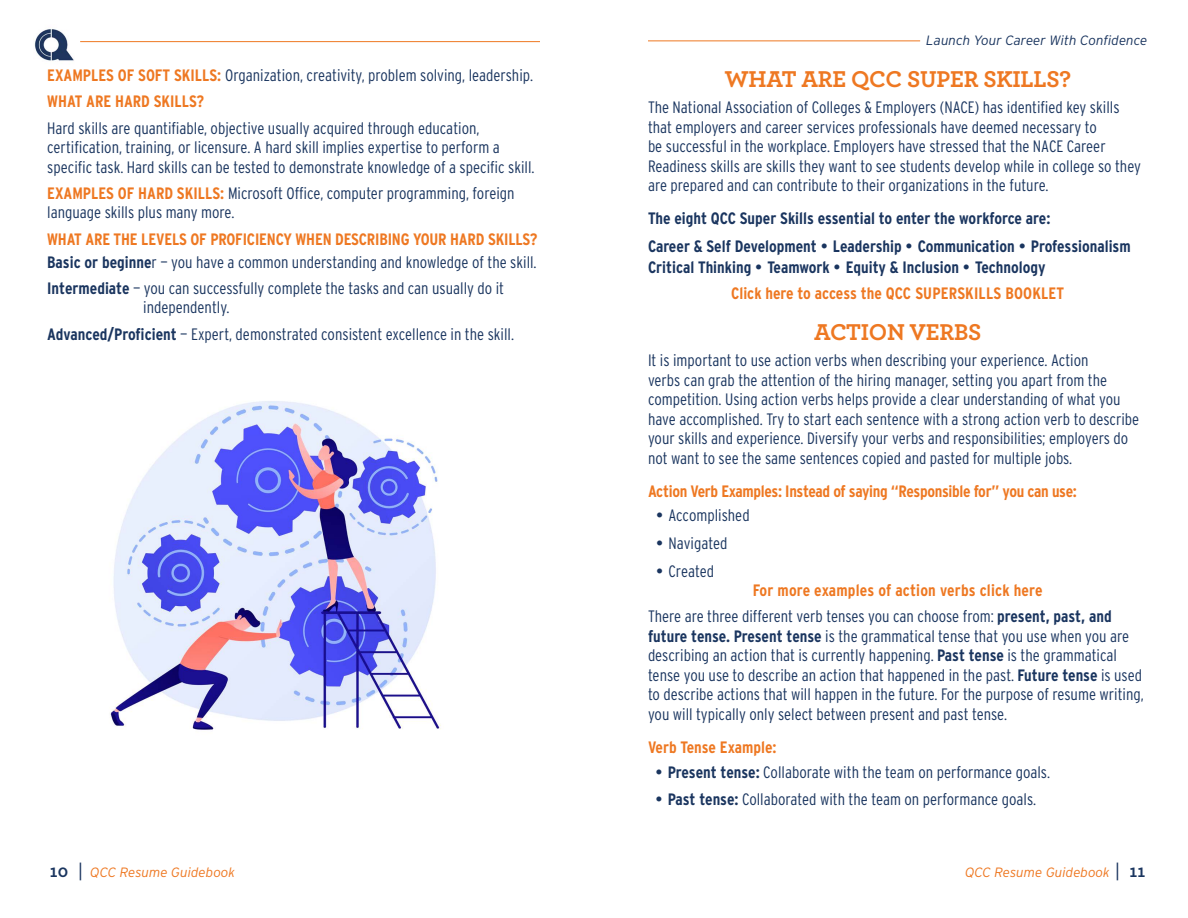
<style>
.page{position:relative;width:1188px;height:918px;background:#fff}
.page>*{position:absolute;margin:0;border:0;box-sizing:border-box;transform-origin:0 0}
.Head{font:700 24px "Archer Pro";letter-spacing:-.01em;color:#ee7822}
.Texts_Blue{font:300 condensed 16.5px/19.5px "Interstate";color:#1a355f}
.Bold_Texts{font:700 condensed 16.5px/21px "Interstate";color:#1a355f}
.Bold_Texts-2{font:300 condensed 16.5px/19.5px "Interstate";color:#1a355f}
.Bold_Texts_Orange{font:700 condensed 16.5px "Interstate";letter-spacing:-.015em;color:#ee7822}
.Bold_Texts-3{font:700 condensed 16.5px "Interstate";letter-spacing:.005em;color:#ee7822}
.t1{font:italic 300 13.5px "Interstate";color:#ee7822}
.t2{font:italic 300 13.5px "Interstate";color:#1a355f}
.s1{font-weight:700;color:#ee7822}
.s2{font-weight:700}
.s3{font-weight:400;font-stretch:normal}
.s4{font-family:"Archer";font-weight:700;font-style:normal;font-size:18px;color:#1a355f}
.s5{font-style:normal;font-size:18px;color:#1a355f}
</style>
<div class="page">
<img style="left:34px;top:29px;width:40px;height:32px">
<hr style="left:80px;top:41px;width:460px;height:1px;background:#ee7822">
<hr style="left:648px;top:40px;width:272px;height:1px;background:#ee7822">
<img style="left:110px;top:401px;width:331px;height:329px">
<p class="Bold_Texts-2" style="left:47px;top:66px;width:487px"><span class="s1">EXAMPLES OF SOFT SKILLS:</span> Organization, creativity, problem solving, leadership.</p>
<p class="Bold_Texts-3" style="left:47px;top:92px;width:158px">WHAT ARE HARD SKILLS?</p>
<p class="Texts_Blue" style="left:47px;top:118px;width:489px">Hard skills are quantifiable, objective usually acquired through education, certification, training, or licensure. A hard skill implies expertise to perform a specific task. Hard skills can be tested to demonstrate knowledge of a specific skill.</p>
<p class="Bold_Texts-2" style="left:47px;top:183px;width:469px"><span class="s1">EXAMPLES OF HARD SKILLS:</span> Microsoft Office, computer programming, foreign language skills plus many more.</p>
<p class="Bold_Texts_Orange" style="left:47px;top:229px;width:492px">WHAT ARE THE LEVELS OF PROFICIENCY WHEN DESCRIBING YOUR HARD SKILLS?</p>
<p class="Texts_Blue" style="left:47px;top:252px;width:491px"><span class="s2">Basic or beginne</span>r — you have a common understanding and knowledge of the skill.</p>
<p class="Texts_Blue" style="left:143px;top:278px;width:362px;text-indent:-96px"><span class="s2">Intermediate</span> — you can successfully complete the tasks and can usually do it independently.</p>
<p class="Texts_Blue" style="left:47px;top:324px;width:468px"><span class="s2">Advanced/Proficient</span> — Expert, demonstrated consistent excellence in the skill.</p>
<p class="t2" style="left:926px;top:32px;width:223px">Launch Your Career With Confidence</p>
<p class="Head" style="left:724px;top:60px;width:348px">WHAT ARE QCC SUPER SKILLS?</p>
<p class="Texts_Blue" style="left:648px;top:98px;width:495px">The National Association of Colleges &amp; Employers (NACE) has identified key skills that employers and career services professionals have deemed necessary to<br>be successful in the workplace. Employers have stressed that the NACE Career Readiness skills are skills they want to see students develop while in college so they are prepared and can contribute to their organizations in the future.</p>
<p class="Bold_Texts" style="left:648px;top:208px;width:404px">The eight QCC Super Skills essential to enter the workforce are:</p>
<p class="Bold_Texts" style="left:648px;top:236px;width:484px">Career &amp; Self Development <span class="s3">•</span> Leadership <span class="s3">•</span> Communication <span class="s3">•</span> Professionalism<br>Critical Thinking <span class="s3">•</span> Teamwork <span class="s3">•</span> Equity &amp; Inclusion <span class="s3">•</span> Technology</p>
<p class="Bold_Texts-3" style="left:731px;top:284px;width:335px">Click here to access the QCC SUPERSKILLS BOOKLET</p>
<p class="Head" style="left:814px;top:313px;width:169px">ACTION VERBS</p>
<p class="Texts_Blue" style="left:648px;top:351px;width:493px">It is important to use action verbs when describing your experience. Action<br>verbs can grab the attention of the hiring manager, setting you apart from the competition. Using action verbs helps provide a clear understanding of what you have accomplished. Try to start each sentence with a strong action verb to describe your skills and experience. Diversify your verbs and responsibilities; employers do not want to see the same sentences copied and pasted for multiple jobs.</p>
<p class="Bold_Texts_Orange" style="left:648px;top:481px;width:430px">Action Verb Examples: Instead of saying “Responsible for” you can use:</p>
<p class="Texts_Blue" style="left:656px;top:506px;width:95px"><span class="s3">•</span> Accomplished</p>
<p class="Texts_Blue" style="left:656px;top:533px;width:73px"><span class="s3">•</span> Navigated</p>
<p class="Texts_Blue" style="left:656px;top:561px;width:59px"><span class="s3">•</span> Created</p>
<p class="Bold_Texts-3" style="left:753px;top:580px;width:291px">For more examples of action verbs click here</p>
<p class="Texts_Blue" style="left:648px;top:607px;width:497px">There are three different verb tenses you can choose from: <span class="s2">present, past, and future tense. Present tense</span> is the grammatical tense that you use when you are describing an action that is currently happening. <span class="s2">Past tense</span> is the grammatical tense you use to describe an action that happened in the past. <span class="s2">Future tense</span> is used to describe actions that will happen in the future. For the purpose of resume writing, you will typically only select between present and past tense.</p>
<p class="Bold_Texts_Orange" style="left:648px;top:737px;width:130px">Verb Tense Example:</p>
<p class="Texts_Blue" style="left:656px;top:762px;width:396px"><span class="s3">•</span> <span class="s2">Present tense:</span> Collaborate with the team on performance goals.</p>
<p class="Texts_Blue" style="left:656px;top:790px;width:382px"><span class="s3">•</span> <span class="s2">Past tense:</span> Collaborated with the team on performance goals.</p>
<p class="t1" style="left:50px;top:864px;width:187px"><span class="s4">10</span> <span class="s5">|</span> QCC Resume Guidebook</p>
<p class="t1" style="left:965px;top:864px;width:182px">QCC Resume Guidebook <span class="s5">|</span> <span class="s4">11</span></p>
</div>
